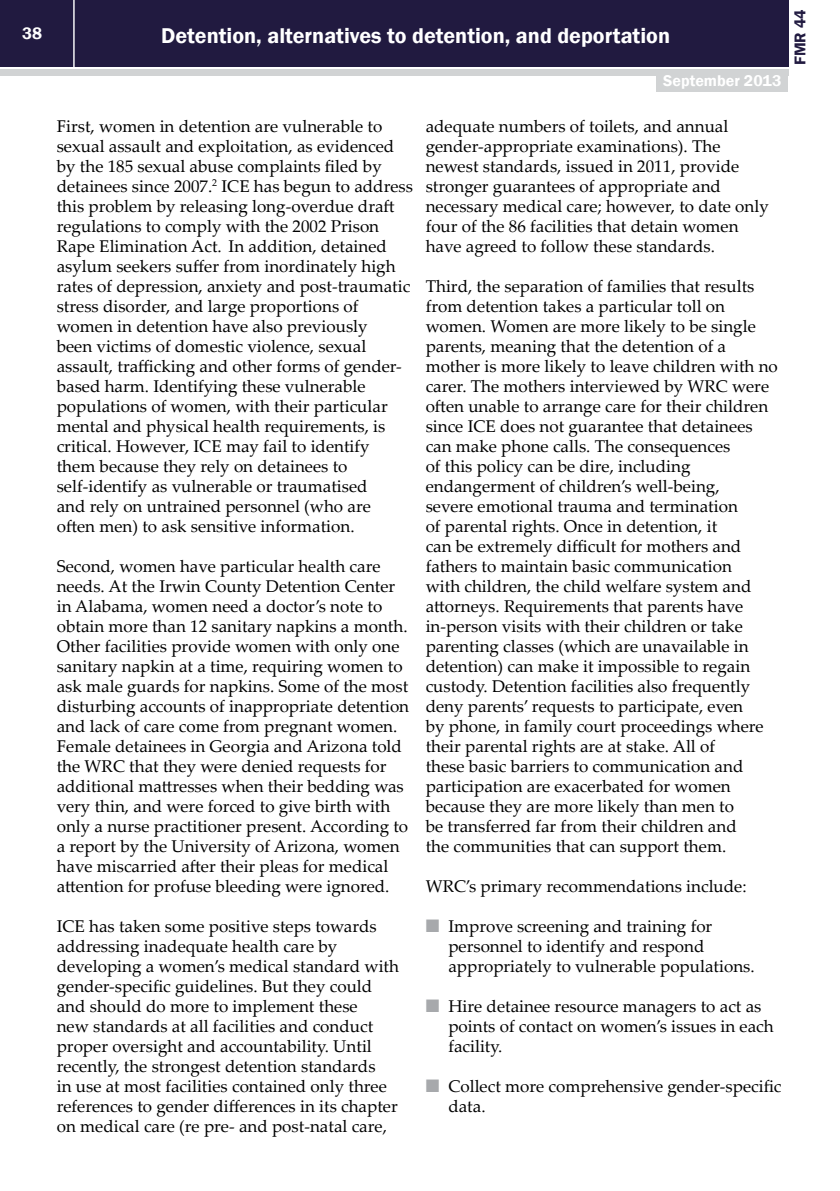
<style>
.page{position:relative;width:840px;height:1191px;background:#fff}
.page>*{position:absolute;margin:0;border:0;box-sizing:border-box;transform-origin:0 0}
.t1{font:600 22px "Franklin Gothic";color:#fff}
.t2{font:17px/20px "Palatino Linotype";color:#000}
.t3{font:600 17px "Franklin Gothic";color:#fff}
.t4{font:600 16px "Franklin Gothic";color:#fff}
.t5{font:600 16px "Franklin Gothic";color:#211a40}
.s1{color:#a7a9ac}
</style>
<div class="page">
<div style="left:0;top:0;width:787px;height:66px;background:#211a40"></div>
<div style="left:0;top:69px;width:787px;height:6px;background:#d1d3d4"></div>
<hr style="left:73px;top:0;width:2px;height:67px;background:#fff">
<div style="left:655px;top:74px;width:132px;height:18px;background:#d1d3d4"></div>
<p class="t3" style="left:22px;top:23px;width:21px">38</p>
<p class="t1" style="left:161px;top:22px;width:510px">Detention, alternatives to detention, and deportation</p>
<p class="t2" style="left:57px;top:116px;width:357px">First, women in detention are vulnerable to sexual assault and exploitation, as evidenced by the 185 sexual abuse complaints filed by detainees since 2007.<sup>2</sup> ICE has begun to address this problem by releasing long-overdue draft regulations to comply with the 2002 Prison Rape Elimination Act. In addition, detained asylum seekers suffer from inordinately high rates of depression, anxiety and post-traumatic stress disorder, and large proportions of women in detention have also previously<br>been victims of domestic violence, sexual assault, trafficking and other forms of gender&shy;based harm. Identifying these vulnerable populations of women, with their particular mental and physical health requirements, is critical. However, ICE may fail to identify<br>them because they rely on detainees to self-identify as vulnerable or traumatised<br>and rely on untrained personnel (who are often men) to ask sensitive information.</p>
<p class="t2" style="left:57px;top:555px;width:354px">Second, women have particular health care needs. At the Irwin County Detention Center in Alabama, women need a doctor’s note to obtain more than 12 sanitary napkins a month.<br>Other facilities provide women with only one sanitary napkin at a time, requiring women to ask male guards for napkins. Some of the most disturbing accounts of inappropriate detention and lack of care come from pregnant women.<br>Female detainees in Georgia and Arizona told the WRC that they were denied requests for additional mattresses when their bedding was very thin, and were forced to give birth with only a nurse practitioner present. According to a report by the University of Arizona, women have miscarried after their pleas for medical attention for profuse bleeding were ignored.</p>
<p class="t2" style="left:57px;top:915px;width:343px">ICE has taken some positive steps towards addressing inadequate health care by developing a women’s medical standard with gender-specific guidelines. But they could and should do more to implement these<br>new standards at all facilities and conduct proper oversight and accountability. Until recently, the strongest detention standards<br>in use at most facilities contained only three references to gender differences in its chapter on medical care (re pre- and post-natal care,</p>
<p class="t4" style="left:662px;top:71px;width:120px">September 2013</p>
<p class="t2" style="left:425px;top:115px;width:344px">adequate numbers of toilets, and annual gender-appropriate examinations). The newest standards, issued in 2011, provide stronger guarantees of appropriate and necessary medical care; however, to date only four of the 86 facilities that detain women have agreed to follow these standards.</p>
<p class="t2" style="left:425px;top:275px;width:353px">Third, the separation of families that results from detention takes a particular toll on women. Women are more likely to be single parents, meaning that the detention of a mother is more likely to leave children with no carer. The mothers interviewed by WRC were often unable to arrange care for their children since ICE does not guarantee that detainees can make phone calls. The consequences<br>of this policy can be dire, including endangerment of children’s well-being,<br>severe emotional trauma and termination<br>of parental rights. Once in detention, it<br>can be extremely difficult for mothers and fathers to maintain basic communication<br>with children, the child welfare system and attorneys. Requirements that parents have in-person visits with their children or take parenting classes (which are unavailable in detention) can make it impossible to regain custody. Detention facilities also frequently deny parents’ requests to participate, even<br>by phone, in family court proceedings where their parental rights are at stake. All of<br>these basic barriers to communication and participation are exacerbated for women because they are more likely than men to<br>be transferred far from their children and<br>the communities that can support them.</p>
<p class="t2" style="left:425px;top:875px;width:322px">WRC’s primary recommendations include:</p>
<p class="t2" style="left:448px;top:916px;width:308px;text-indent:-23px"><span class="s1">■</span> Improve screening and training for personnel to identify and respond appropriately to vulnerable populations.</p>
<p class="t2" style="left:448px;top:996px;width:327px;text-indent:-23px"><span class="s1">■</span> Hire detainee resource managers to act as points of contact on women’s issues in each facility.</p>
<p class="t2" style="left:448px;top:1076px;width:334px;text-indent:-23px"><span class="s1">■</span> Collect more comprehensive gender-specific data.</p>
<p class="t5" style="left:789px;top:65px;width:58px;rotate:-90deg">FMR 44</p>
</div>
